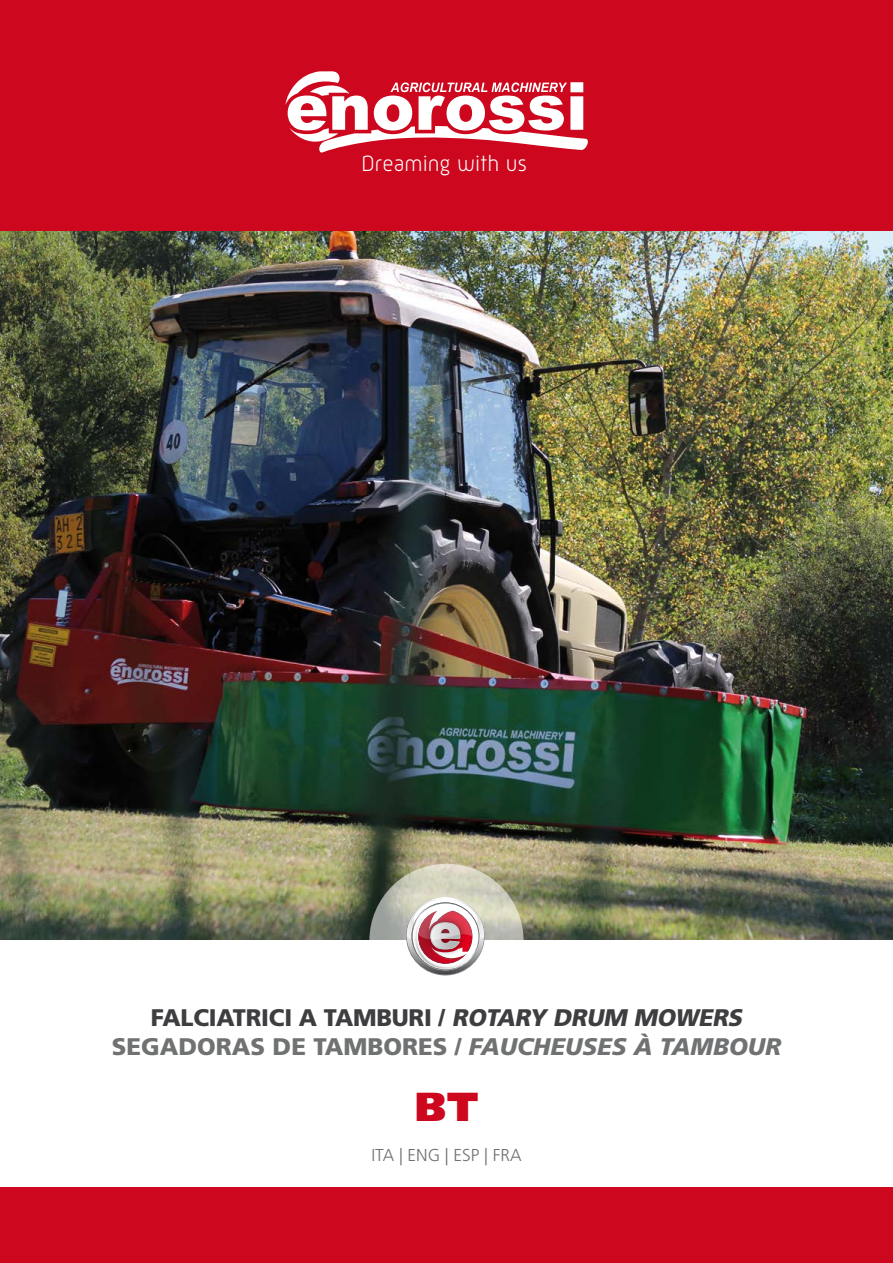
<style>
.page{position:relative;width:893px;height:1263px;background:#fff}
.page>*{position:absolute;margin:0;border:0;box-sizing:border-box;transform-origin:0 0}
.t1{font:900 40.5px "Frutiger LT Std";color:#cd071e}
.t2{font:900 24px/28.8px "Frutiger LT Std";letter-spacing:-.01em;color:#3e3d40;text-align:center}
.t3{font:300 22.65px "C32";color:#fff}
.t4{font:300 17.25px "Frutiger LT Std";color:#707172}
.s1{font-style:italic}
.s2{color:#707172}
.s3{font-style:italic;color:#707172}
</style>
<div class="page">
<img style="left:0;top:231px;width:893px;height:709px">
<div style="left:0;top:0;width:893px;height:231px;background:#cd071e"></div>
<div style="left:0;top:1187px;width:893px;height:76px;background:#cd071e"></div>
<svg style="left:285px;top:71px;width:303px;height:82px"></svg>
<svg style="left:369px;top:864px;width:155px;height:154px"></svg>
<svg style="left:407px;top:897px;width:77px;height:67px"></svg>
<img style="left:408px;top:910px;width:67px;height:65px">
<p class="t3" style="left:362px;top:151px;width:167px">Dreaming with us</p>
<p class="t2" style="left:112px;top:1003px;width:671px">FALCIATRICI A TAMBURI / <span class="s1">ROTARY DRUM MOWERS<br></span><span class="s2">SEGADORAS DE TAMBORES /</span> <span class="s3">FAUCHEUSES À TAMBOUR</span></p>
<h1 class="t1" style="left:415px;top:1082px;width:65px">BT</h1>
<p class="t4" style="left:371px;top:1145px;width:152px">ITA | ENG | ESP | FRA</p>
</div>
